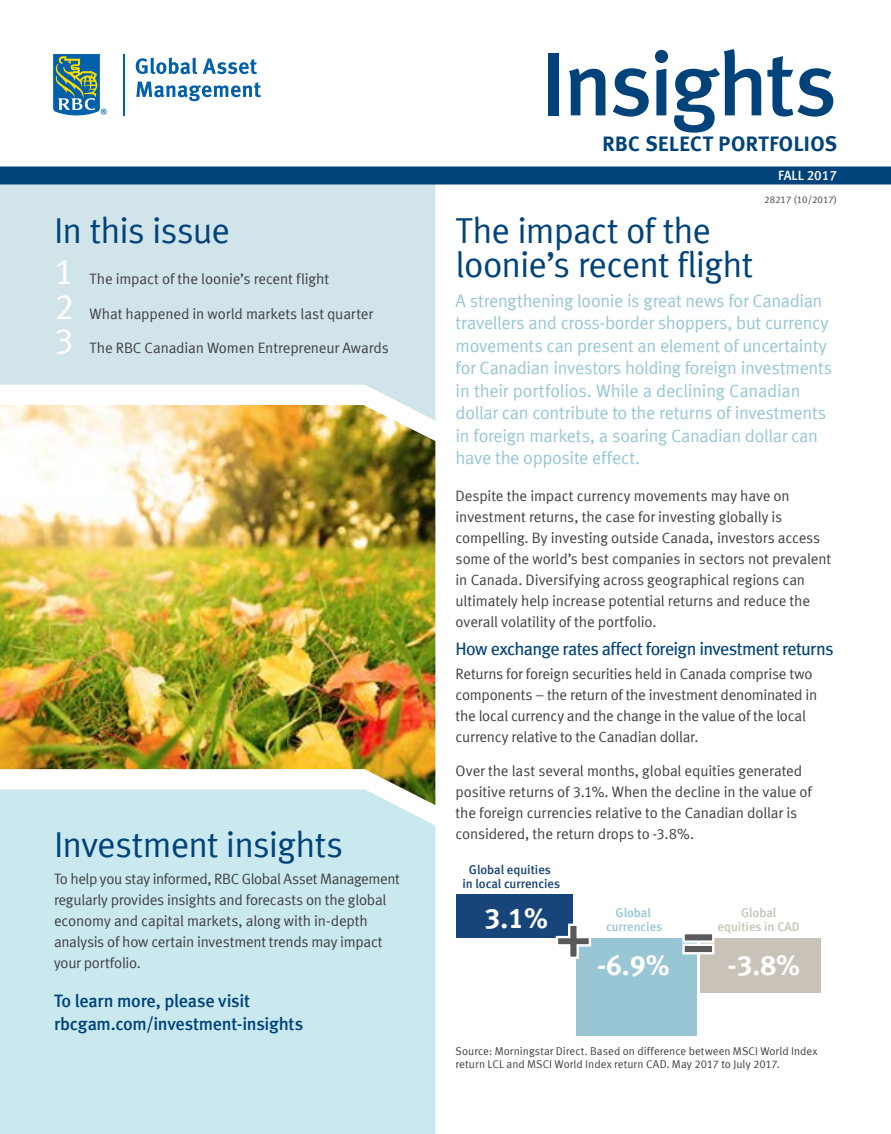
<style>
.page{position:relative;width:891px;height:1134px;background:#fff}
.page>*{position:absolute;margin:0;border:0;box-sizing:border-box;transform-origin:0 0}
.t1{font:90px "Meta Medium LF";letter-spacing:-.035em;color:#00427a}
.t2{font:52.5px "Meta Black LF";color:#58595b}
.t3{font:36px/34.5px "Meta Normal LF";letter-spacing:-.025em;color:#00427a}
.t4{font:36px "Meta Normal LF";color:#fff}
.t5{font:28.35px "Meta Bold LF";color:#fff}
.t6{font:21px "Meta Bold LF";letter-spacing:.02em;color:#00427a}
.t7{font:18px/22.5px "Meta Normal LF";letter-spacing:-.015em;color:#97c6d5}
.t8{font:18px/22.5px "Meta Medium LF";letter-spacing:-.015em;color:#00427a}
.t9{font:18px "Meta Book LF";letter-spacing:-.035em;color:#00427a}
.t10{font:15px/21px "Meta Normal LF";letter-spacing:-.01em;color:#414042}
.t11{font:13.5px "Meta Medium LF";color:#fff}
.t12{font:12.75px/13.8px "Meta Medium LF";color:#174479;text-align:center}
.t13{font:12.75px/13.8px "Meta Medium LF";color:#c9c2b8;text-align:center}
.t14{font:12.75px/13.8px "Meta Medium LF";color:#98c6d5;text-align:center}
.t15{font:11.25px/13.5px "Meta Normal LF";letter-spacing:.005em;color:#414042}
.t16{font:9.75px "Meta Normal LF";color:#414042}
</style>
<div class="page">
<img style="left:0;top:421px;width:435px;height:368px">
<svg style="left:53px;top:54px;width:54px;height:61px"></svg>
<hr style="left:123px;top:54px;width:2px;height:61px;background:#0060a9">
<svg style="left:136px;top:58px;width:61px;height:16px"></svg>
<svg style="left:203px;top:58px;width:54px;height:16px"></svg>
<svg style="left:136px;top:82px;width:125px;height:19px"></svg>
<svg style="left:0;top:185px;width:435px;height:236px;fill:#d1e4ea"></svg>
<div style="left:0;top:789px;width:435px;height:345px;background:#c9e9ee"></div>
<div style="left:0;top:167px;width:891px;height:18px;background:#00427a"></div>
<div style="left:700px;top:938px;width:120px;height:54px;background:#c9c2b8"></div>
<div style="left:577px;top:938px;width:120px;height:98px;background:#98c6d5"></div>
<div style="left:456px;top:895px;width:116px;height:43px;background:#174479"></div>
<svg style="left:555px;top:922px;width:37px;height:38px"></svg>
<svg style="left:682px;top:938px;width:33px;height:17px"></svg>
<h3 class="t3" style="left:54px;top:213px;width:177px">In this issue</h3>
<h3 class="t4" style="left:54px;top:251px;width:22px">1</h3>
<p class="t10" style="left:90px;top:268px;width:241px">The impact of the loonie’s recent flight</p>
<h3 class="t4" style="left:54px;top:285px;width:22px">2</h3>
<h3 class="t4" style="left:54px;top:320px;width:22px">3</h3>
<p class="t10" style="left:90px;top:303px;width:285px">What happened in world markets last quarter</p>
<p class="t10" style="left:90px;top:337px;width:301px">The RBC Canadian Women Entrepreneur Awards</p>
<h3 class="t3" style="left:54px;top:827px;width:291px">Investment insights</h3>
<p class="t10" style="left:54px;top:869px;width:347px">To help you stay informed, RBC Global Asset Management regularly provides insights and forecasts on the global economy and capital markets, along with in-depth analysis of how certain investment trends may impact your portfolio.</p>
<p class="t8" style="left:54px;top:989px;width:251px">To learn more, please visit rbcgam.com/investment-insights</p>
<h1 class="t1" style="left:541px;top:32px;width:297px">Insights</h1>
<h3 class="t6" style="left:603px;top:132px;width:236px">RBC SELECT PORTFOLIOS</h3>
<p class="t11" style="left:778px;top:168px;width:60px">FALL 2017</p>
<p class="t16" style="left:764px;top:194px;width:74px">28217 (10/2017)</p>
<h3 class="t3" style="left:456px;top:213px;width:299px">The impact of the loonie’s recent flight</h3>
<p class="t7" style="left:456px;top:289px;width:378px">A strengthening loonie is great news for Canadian travellers and cross-border shoppers, but currency movements can present an element of uncertainty for Canadian investors holding foreign investments in their portfolios. While a declining Canadian dollar can contribute to the returns of investments in foreign markets, a soaring Canadian dollar can have the opposite effect.</p>
<p class="t10" style="left:456px;top:485px;width:377px">Despite the impact currency movements may have on investment returns, the case for investing globally is compelling. By investing outside Canada, investors access some of the world’s best companies in sectors not prevalent in Canada. Diversifying across geographical regions can ultimately help increase potential returns and reduce the overall volatility of the portfolio.</p>
<p class="t9" style="left:456px;top:638px;width:380px">How exchange rates affect foreign investment returns</p>
<p class="t10" style="left:456px;top:663px;width:363px">Returns for foreign securities held in Canada comprise two components – the return of the investment denominated in the local currency and the change in the value of the local currency relative to the Canadian dollar.</p>
<p class="t10" style="left:456px;top:760px;width:358px">Over the last several months, global equities generated positive returns of 3.1%. When the decline in the value of the foreign currencies relative to the Canadian dollar is considered, the return drops to -3.8%.</p>
<p class="t12" style="left:462px;top:862px;width:99px">Global equities<br>in local currencies</p>
<h3 class="t5" style="left:485px;top:902px;width:65px">3.1%</h3>
<p class="t14" style="left:606px;top:906px;width:58px">Global currencies</p>
<p class="t13" style="left:718px;top:906px;width:84px">Global equities in CAD</p>
<h2 class="t2" style="left:555px;top:909px;width:39px">+</h2>
<h2 class="t2" style="left:681px;top:909px;width:35px">=</h2>
<h3 class="t5" style="left:597px;top:949px;width:74px">-6.9%</h3>
<h3 class="t5" style="left:728px;top:949px;width:74px">-3.8%</h3>
<p class="t15" style="left:456px;top:1044px;width:364px">Source: Morningstar Direct. Based on difference between MSCI World Index return LCL and MSCI World Index return CAD. May 2017 to July 2017.</p>
</div>
